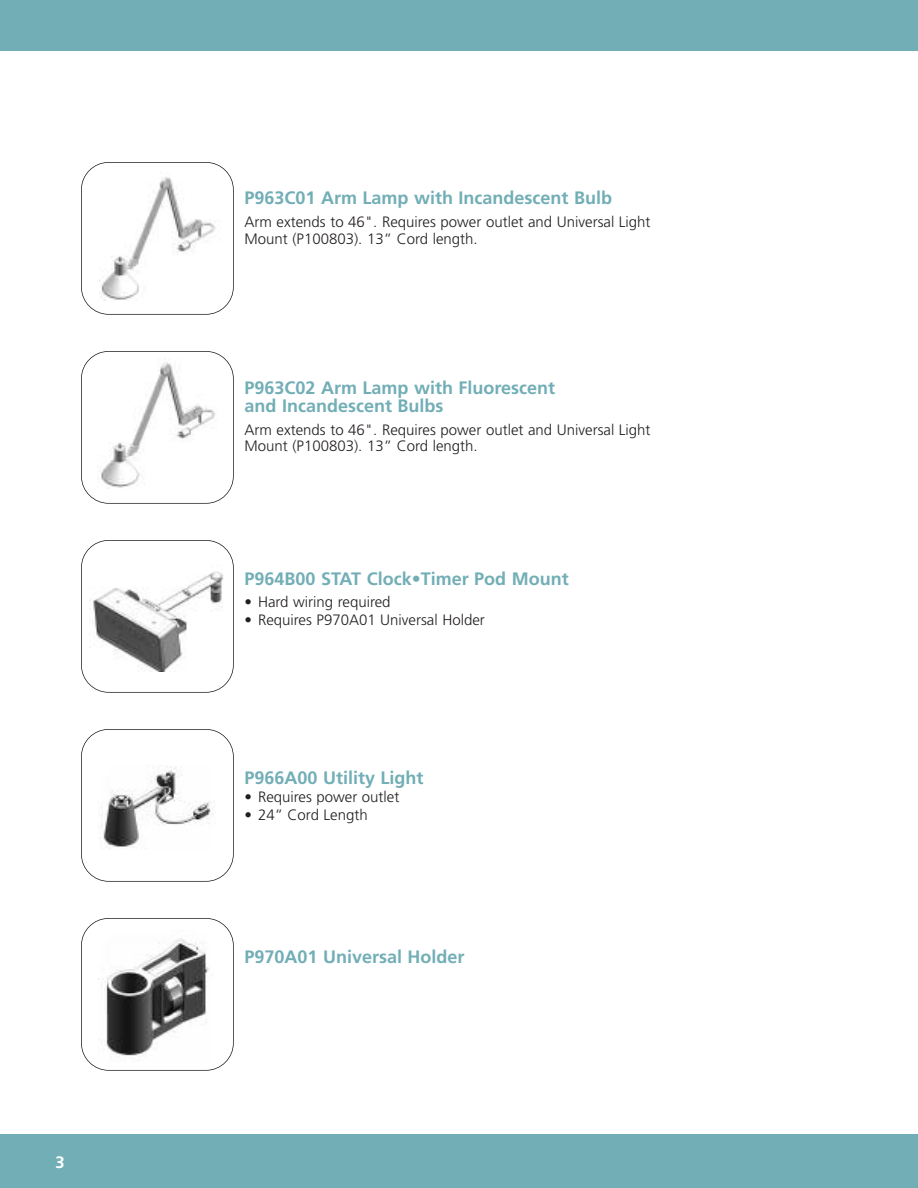
<style>
.page{position:relative;width:918px;height:1188px;background:#fff}
.page>*{position:absolute;margin:0;border:0;box-sizing:border-box;transform-origin:0 0}
.t1{font:700 18px/18px "Frutiger";color:#72aeb6}
.t2{font:700 16.5px "Frutiger";color:#fff}
.t3{font:300 15px/16.5px "Frutiger";color:#231f20}
</style>
<div class="page">
<div style="left:0;top:1134px;width:918px;height:54px;background:#72aeb6"></div>
<div style="left:0;top:0;width:918px;height:51px;background:#72aeb6"></div>
<img style="left:101px;top:177px;width:115px;height:123px">
<div style="left:81px;top:162px;width:153px;height:153px;border:2px solid #231f20;border-radius:28px"></div>
<img style="left:97px;top:362px;width:119px;height:127px">
<div style="left:81px;top:351px;width:153px;height:153px;border:2px solid #231f20;border-radius:28px"></div>
<img style="left:93px;top:571px;width:131px;height:100px">
<div style="left:81px;top:540px;width:153px;height:153px;border:2px solid #231f20;border-radius:28px"></div>
<img style="left:99px;top:730px;width:117px;height:151px">
<div style="left:81px;top:729px;width:153px;height:153px;border:2px solid #231f20;border-radius:28px"></div>
<img style="left:99px;top:919px;width:117px;height:151px">
<div style="left:81px;top:918px;width:153px;height:153px;border:2px solid #231f20;border-radius:28px"></div>
<p class="t2" style="left:56px;top:1156px;width:11px">3</p>
<p class="t1" style="left:245px;top:190px;width:369px">P963C01 Arm Lamp with Incandescent Bulb</p>
<p class="t3" style="left:245px;top:215px;width:408px">Arm extends to 46". Requires power outlet and Universal Light<br>Mount (P100803). 13” Cord length.</p>
<p class="t1" style="left:245px;top:380px;width:312px">P963C02 Arm Lamp with Fluorescent and Incandescent Bulbs</p>
<p class="t3" style="left:245px;top:423px;width:408px">Arm extends to 46". Requires power outlet and Universal Light<br>Mount (P100803). 13” Cord length.</p>
<p class="t1" style="left:245px;top:571px;width:326px">P964B00 STAT Clock•Timer Pod Mount</p>
<p class="t3" style="left:245px;top:594px;width:148px">• Hard wiring required</p>
<p class="t3" style="left:245px;top:612px;width:242px">• Requires P970A01 Universal Holder</p>
<p class="t1" style="left:245px;top:770px;width:181px">P966A00 Utility Light</p>
<p class="t3" style="left:245px;top:790px;width:156px">• Requires power outlet</p>
<p class="t3" style="left:245px;top:808px;width:125px">• 24” Cord Length</p>
<p class="t1" style="left:245px;top:949px;width:222px">P970A01 Universal Holder</p>
</div>
